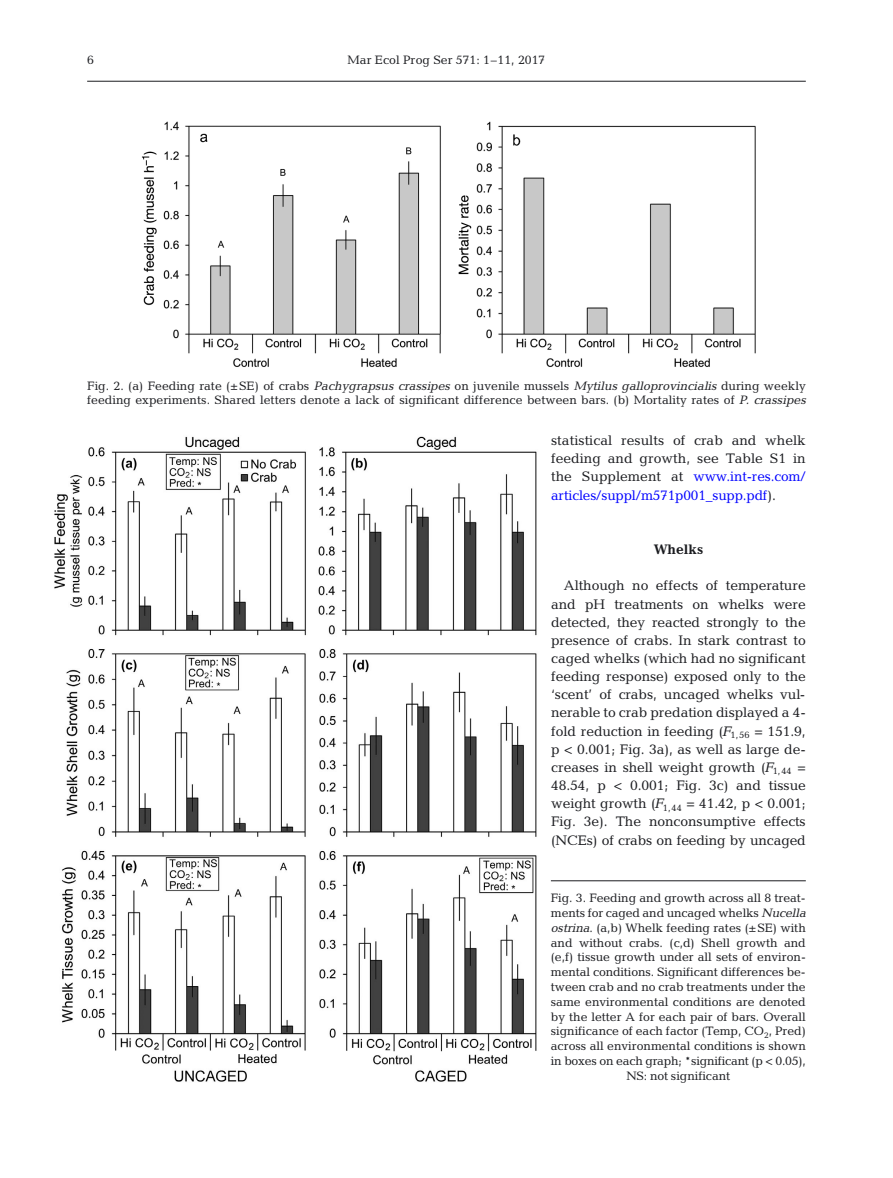
<style>
.page{position:relative;width:893px;height:1178px;background:#fff}
.page>*{position:absolute;margin:0;border:0;box-sizing:border-box;transform-origin:0 0}
.t1{font:13.95px/18.1px "Candida";letter-spacing:-.01em;color:#1b1c20;text-align:justify}
.t2{font:700 13.95px "Candida";color:#1b1c20}
.t3{font:12.3px/14.7px "Candida";letter-spacing:-.005em;color:#1b1c20}
.s1{font-family:"Oblique Straight Plain"}
.s2{color:#00f}
</style>
<div class="page">
<hr style="left:87px;top:81px;width:719px;height:1px;background:#1b1c20">
<img style="left:142px;top:121px;width:614px;height:246px">
<img style="left:54px;top:436px;width:483px;height:646px">
<hr style="left:551px;top:880px;width:255px;height:1px;background:#1b1c20">
<p class="t3" style="left:87px;top:52px;width:8px">6</p>
<p class="t3" style="left:348px;top:52px;width:199px">Mar Ecol Prog Ser 571: 1–11, 2017</p>
<p class="t3" style="left:87px;top:378px;width:720px">Fig. 2. (a) Feeding rate (±SE) of crabs <span class="s1">Pachygrapsus crassipes</span> on juvenile mussels <span class="s1">Mytilus galloprovincialis</span> during weekly feeding experiments. Shared letters denote a lack of significant difference between bars. (b) Mortality rates of <span class="s1">P. crassipes</span></p>
<p class="t1" style="left:551px;top:431px;width:256px">statistical results of crab and whelk feeding and growth, see Table S1 in the Supplement at <span class="s2">www. int-res. com/ articles/ suppl/ m571 p001 _ supp. pdf</span>).</p>
<p class="t2" style="left:654px;top:544px;width:51px">Whelks</p>
<p class="t1" style="left:551px;top:576px;width:256px;text-indent:13px">Although no effects of temperature and pH treatments on whelks were detected, they reacted strongly to the presence of crabs. In stark contrast to caged whelks (which had no significant feeding response) exposed only to the ‘scent’ of crabs, un caged whelks vul&shy;nerable to crab predation displayed a 4- fold re duction in feeding <span class="s1">(F</span><sub>1,56</sub> = 151.9, p &lt; 0.001; Fig. 3a), as well as large de&shy;creases in shell weight growth <span class="s1">(F</span><sub>1,44</sub> = 48.54, p &lt; 0.001; Fig. 3c) and tissue weight growth <span class="s1">(F</span><sub>1,44</sub> = 41.42, p &lt; 0.001; Fig. 3e). The nonconsumptive effects (NCEs) of crabs on feeding by uncaged</p>
<p class="t3" style="left:551px;top:891px;width:256px;text-align:center">Fig. 3. Feeding and growth across all 8 treat&shy;ments for caged and uncaged whelks <span class="s1">Nucella ostrina</span>. (a,b) Whelk feeding rates (±SE) with and without crabs. (c,d) Shell growth and (e,f) tissue growth under all sets of environ&shy;mental conditions. Significant differences be - tween crab and no crab treatments under the same environmental conditions are denoted by the letter A for each pair of bars. Overall significance of each factor (Temp, CO<sub>2</sub>, Pred) across all environmental conditions is shown in boxes on each graph; *significant (p &lt; 0.05), NS: not significant</p>
</div>
